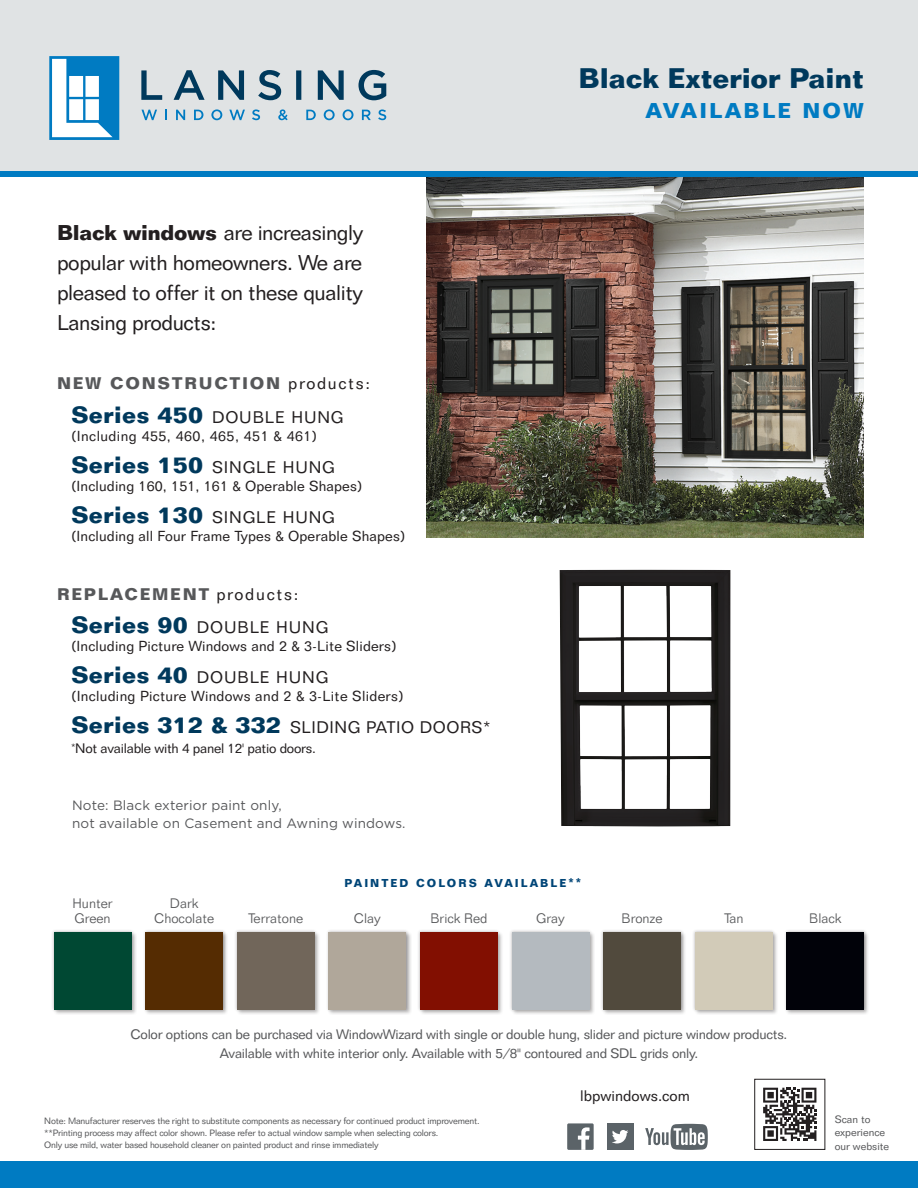
<style>
.page{position:relative;width:918px;height:1188px;background:#fff}
.page>*{position:absolute;margin:0;border:0;box-sizing:border-box;transform-origin:0 0}
.t1{font:700 27.75px "Folio BT";letter-spacing:-.01em;color:#00395c}
.t2{font:21px/30px "Folio BT";letter-spacing:-.02em;color:#231f20;text-align:justify}
.t3{font:700 21px "Folio BT";letter-spacing:.1em;color:#007bc2}
.t4{font:16.5px "Folio BT";letter-spacing:.05em;color:#231f20}
.t5{font:700 16.5px "Folio BT";letter-spacing:.1em;color:#57585a}
.t6{font:16.5px "Folio BT";letter-spacing:.03em;color:#231f20}
.VP_Body_Copy{font:15px "Folio BT";color:#231f20}
.t7{font:14.25px "Folio BT";letter-spacing:.01em;color:#231f20}
.t8{font:14.25px "Folio BT";letter-spacing:.03em;color:#231f20}
.t9{font:13.5px/19.5px "Folio BT";letter-spacing:-.02em;color:#57585a;text-align:center}
.t10{font:13.5px/18px "Gotham";letter-spacing:.01em;color:#57585a}
.t11{font:300 13.5px/14.7px "Folio BT";color:#57585a}
.t12{font:13.5px "Folio BT";letter-spacing:-.02em;color:#231f20}
.t13{font:700 11.25px "Folio BT";letter-spacing:.19em;color:#004577;scale:.95 1}
.t14{font:10.5px/13.5px "Folio BT";color:#57585a}
.VP_Small_Body_Copy{font:9px/12px "Folio BT";letter-spacing:-.025em;color:#57585a}
.s1{font-weight:700}
.s2{font-weight:400;color:#231f20}
.s3{font-weight:700;font-size:23.1px;color:#00395c}
.s4{font-size:15px}
</style>
<div class="page">
<img style="left:427px;top:176px;width:437px;height:362px">
<div style="left:0;top:0;width:918px;height:176px;background:#e0e3e4"></div>
<div style="left:0;top:1161px;width:918px;height:27px;background:#007bc2"></div>
<div style="left:0;top:171px;width:918px;height:5px;background:#007bc2"></div>
<svg style="left:141px;top:70px;width:245px;height:30px"></svg>
<svg style="left:142px;top:110px;width:15px;height:10px"></svg>
<svg style="left:165px;top:110px;width:2px;height:10px"></svg>
<svg style="left:176px;top:110px;width:9px;height:10px"></svg>
<svg style="left:194px;top:110px;width:9px;height:10px"></svg>
<svg style="left:211px;top:109px;width:11px;height:11px"></svg>
<svg style="left:229px;top:110px;width:16px;height:10px"></svg>
<svg style="left:252px;top:109px;width:8px;height:11px"></svg>
<svg style="left:278px;top:109px;width:10px;height:11px"></svg>
<svg style="left:306px;top:110px;width:10px;height:10px"></svg>
<svg style="left:324px;top:109px;width:11px;height:11px"></svg>
<svg style="left:343px;top:109px;width:11px;height:11px"></svg>
<svg style="left:362px;top:110px;width:9px;height:10px"></svg>
<svg style="left:378px;top:109px;width:8px;height:11px"></svg>
<svg style="left:49px;top:56px;width:70px;height:84px;background:#7bbadf"></svg>
<img style="left:560px;top:569px;width:170px;height:258px">
<div style="left:236px;top:931px;width:84px;height:84px;background:#231f20;opacity:.3"></div>
<div style="left:234px;top:929px;width:83px;height:83px;background:#231f20;opacity:.3"></div>
<div style="left:237px;top:932px;width:77px;height:77px;background:#71665a"></div>
<div style="left:328px;top:931px;width:84px;height:84px;background:#231f20;opacity:.3"></div>
<div style="left:326px;top:929px;width:83px;height:83px;background:#231f20;opacity:.3"></div>
<div style="left:329px;top:932px;width:77px;height:77px;background:#b0a79a"></div>
<div style="left:419px;top:931px;width:84px;height:84px;background:#231f20;opacity:.3"></div>
<div style="left:417px;top:929px;width:84px;height:83px;background:#231f20;opacity:.3"></div>
<div style="left:420px;top:932px;width:78px;height:77px;background:#820f01"></div>
<div style="left:694px;top:931px;width:84px;height:84px;background:#231f20;opacity:.3"></div>
<div style="left:692px;top:929px;width:83px;height:83px;background:#231f20;opacity:.3"></div>
<div style="left:695px;top:932px;width:77px;height:77px;background:#d2cbb8"></div>
<div style="left:602px;top:931px;width:85px;height:84px;background:#231f20;opacity:.3"></div>
<div style="left:601px;top:929px;width:83px;height:83px;background:#231f20;opacity:.3"></div>
<div style="left:604px;top:932px;width:77px;height:77px;background:#514a3d"></div>
<div style="left:53px;top:931px;width:84px;height:84px;background:#231f20;opacity:.3"></div>
<div style="left:51px;top:929px;width:83px;height:83px;background:#231f20;opacity:.3"></div>
<div style="left:54px;top:932px;width:77px;height:77px;background:#004833"></div>
<div style="left:144px;top:931px;width:85px;height:84px;background:#231f20;opacity:.3"></div>
<div style="left:143px;top:929px;width:83px;height:83px;background:#231f20;opacity:.3"></div>
<div style="left:146px;top:932px;width:77px;height:77px;background:#552c02"></div>
<div style="left:511px;top:931px;width:84px;height:84px;background:#231f20;opacity:.3"></div>
<div style="left:509px;top:929px;width:83px;height:83px;background:#231f20;opacity:.3"></div>
<div style="left:512px;top:932px;width:77px;height:77px;background:#b4babf"></div>
<div style="left:786px;top:931px;width:84px;height:84px;background:#231f20;opacity:.3"></div>
<div style="left:784px;top:929px;width:83px;height:83px;background:#231f20;opacity:.3"></div>
<div style="left:787px;top:932px;width:77px;height:77px;background:#010209"></div>
<svg style="left:645px;top:1124px;width:63px;height:26px"></svg>
<div style="left:607px;top:1123px;width:26px;height:27px;background:#5b6368"></div>
<svg style="left:612px;top:1130px;width:16px;height:13px"></svg>
<div style="left:567px;top:1123px;width:27px;height:27px;background:#5b6368"></div>
<svg style="left:578px;top:1127px;width:12px;height:23px"></svg>
<div style="left:754px;top:1079px;width:71px;height:71px;border:1px solid #231f20"></div>
<svg style="left:763px;top:1088px;width:53px;height:53px"></svg>
<p class="t2" style="left:57px;top:217px;width:308px"><span class="s1">Black windows</span> are increasingly popular with homeowners. We are pleased to offer it on these quality Lansing products:</p>
<p class="t5" style="left:57px;top:373px;width:315px">NEW CONSTRUCTION <span class="s2">products:</span></p>
<p class="t4" style="left:71px;top:407px;width:274px"><span class="s3">Series 450</span> DOUBLE HUNG</p>
<p class="t8" style="left:71px;top:427px;width:248px">(Including 455, 460, 465, 451 &amp; 461)</p>
<p class="t4" style="left:71px;top:457px;width:265px"><span class="s3">Series 150</span> SINGLE HUNG</p>
<p class="t7" style="left:71px;top:477px;width:293px">(Including 160, 151, 161 &amp; Operable Shapes)</p>
<p class="t4" style="left:71px;top:507px;width:265px"><span class="s3">Series 130</span> SINGLE HUNG</p>
<p class="t7" style="left:71px;top:527px;width:336px">(Including all Four Frame Types &amp; Operable Shapes)</p>
<p class="t5" style="left:57px;top:584px;width:243px">REPLACEMENT <span class="s2">products:</span></p>
<p class="t4" style="left:71px;top:617px;width:259px"><span class="s3">Series 90</span> DOUBLE HUNG</p>
<p class="t7" style="left:71px;top:637px;width:327px">(Including Picture Windows and 2 &amp; 3-Lite Sliders)</p>
<p class="t4" style="left:71px;top:667px;width:259px"><span class="s3">Series 40</span> DOUBLE HUNG</p>
<p class="t7" style="left:71px;top:687px;width:334px">(Including Picture Windows and 2 &amp; 3-Lite Sliders)</p>
<p class="t6" style="left:71px;top:717px;width:421px"><span class="s3">Series 312 &amp; 332</span> SLIDING PATIO DOORS<span class="s4">*</span></p>
<p class="t12" style="left:71px;top:740px;width:246px"><sup>*</sup>Not available with 4 panel 12' patio doors.</p>
<p class="t10" style="left:72px;top:797px;width:335px">Note: Black exterior paint only,<br>not available on Casement and Awning windows.</p>
<p class="t1" style="left:579px;top:61px;width:287px">Black Exterior Paint</p>
<p class="t3" style="left:645px;top:98px;width:220px">AVAILABLE NOW</p>
<p class="t11" style="left:73px;top:896px;width:42px">Hunter<br>Green</p>
<p class="t11" style="left:154px;top:896px;width:61px;text-align:center">Dark<br>Chocolate</p>
<p class="t13" style="left:345px;top:876px;width:251px">PAINTED COLORS AVAILABLE**</p>
<p class="t11" style="left:248px;top:910px;width:57px">Terratone</p>
<p class="t11" style="left:354px;top:910px;width:28px">Clay</p>
<p class="t11" style="left:430px;top:910px;width:59px">Brick Red</p>
<p class="t11" style="left:536px;top:910px;width:30px">Gray</p>
<p class="t11" style="left:622px;top:910px;width:43px">Bronze</p>
<p class="t11" style="left:724px;top:910px;width:21px">Tan</p>
<p class="t11" style="left:809px;top:910px;width:34px">Black</p>
<p class="t9" style="left:131px;top:1024px;width:658px">Color options can be purchased via WindowWizard with single or double hung, slider and picture window products.<br>Available with white interior only. Available with 5/8" contoured and SDL grids only.</p>
<p class="VP_Small_Body_Copy" style="left:44px;top:1115px;width:437px">Note: Manufacturer reserves the right to substitute components as necessary for continued product improvement.</p>
<p class="VP_Small_Body_Copy" style="left:44px;top:1127px;width:396px">**Printing process may affect color shown. Please refer to actual window sample when selecting colors.<br>Only use mild, water based household cleaner on painted product and rinse immediately</p>
<p class="VP_Body_Copy" style="left:580px;top:1087px;width:111px">lbpwindows.com</p>
<p class="t14" style="left:835px;top:1112px;width:56px">Scan to experience our website</p>
</div>
